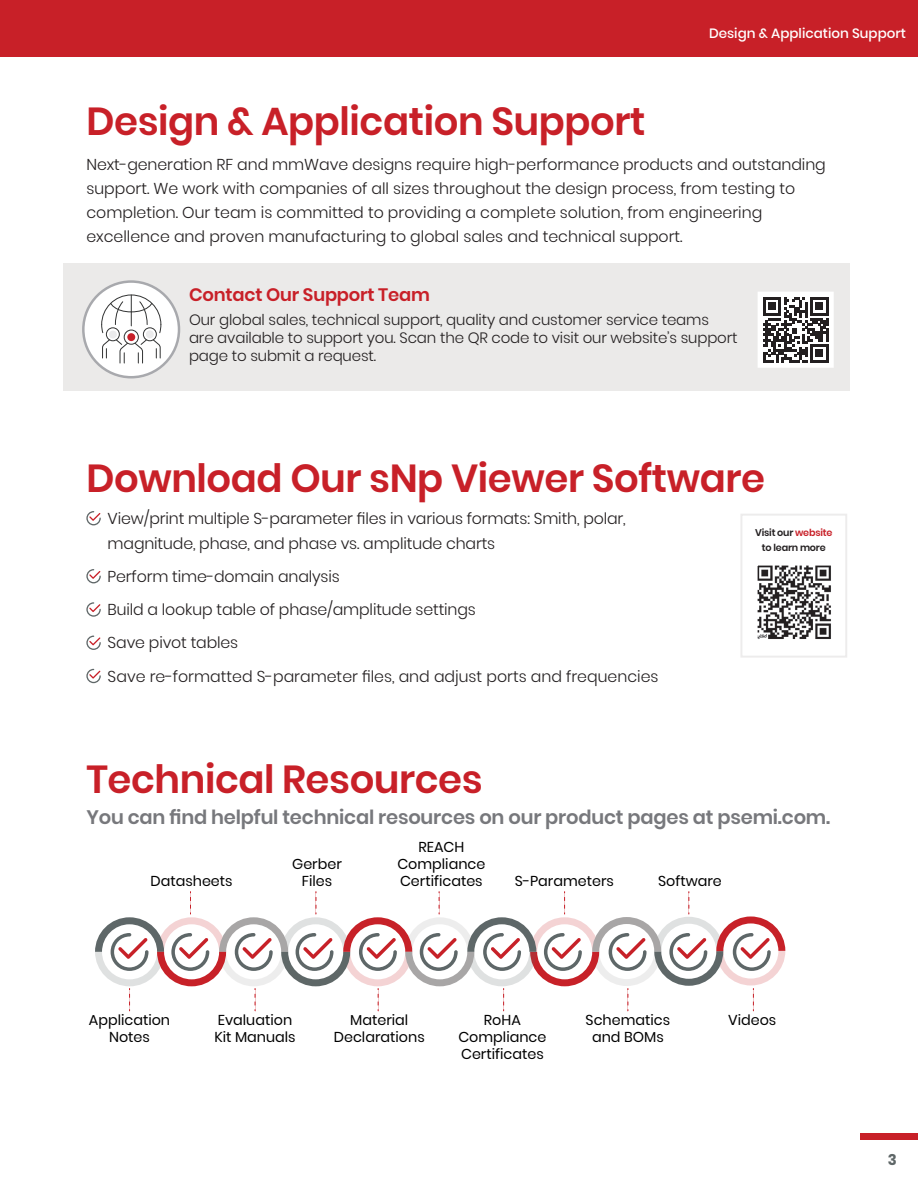
<style>
.page{position:relative;width:918px;height:1188px;background:#fff}
.page>*{position:absolute;margin:0;border:0;box-sizing:border-box;transform-origin:0 0}
.pS_Red_head{font:600 39px "Poppins";letter-spacing:-.01em;color:#c82028}
.pS_grey_subheads{font:600 19.5px "Poppins";letter-spacing:-.01em;color:#77787c}
.pS_red_call_out_head{font:600 18px "Poppins";letter-spacing:-.01em;color:#c82028}
.pS_text{font:300 15.75px/24px "Poppins";color:#231f20}
.Text_-_body_copy{font:300 15.75px/24.8px "Poppins";letter-spacing:-.01em;color:#231f20}
.pS_call_out_text{font:300 15px/18px "Poppins";letter-spacing:-.01em;color:#231f20}
.t1{font:700 15px "Poppins";color:#5f6768}
.t2{font:14.4px/17.2px "Poppins";color:#000;text-align:center}
.t3{font:500 13.5px "Poppins";color:#fff}
.Text_-_body_copy-2{font:600 9.75px/15px "Poppins";letter-spacing:-.02em;color:#231f20;text-align:center}
.s1{color:#c82028}
</style>
<div class="page">
<div style="left:0;top:0;width:918px;height:56px;background:#c82028"></div>
<div style="left:63px;top:263px;width:787px;height:128px;background:#ebeae9"></div>
<div style="left:861px;top:1134px;width:57px;height:6px;background:#c82028"></div>
<svg style="left:758px;top:292px;width:76px;height:76px;background:#9c9b9b"></svg>
<div style="left:83px;top:282px;width:96px;height:95px;background:#fff;border-radius:50%"></div>
<div style="left:82px;top:280px;width:98px;height:98px;border:2px solid #a8a9ad;border-radius:50%"></div>
<svg style="left:101px;top:294px;width:61px;height:70px"></svg>
<svg style="left:86px;top:511px;width:15px;height:14px"></svg>
<svg style="left:86px;top:569px;width:15px;height:14px"></svg>
<svg style="left:86px;top:602px;width:15px;height:15px"></svg>
<svg style="left:86px;top:636px;width:15px;height:14px"></svg>
<svg style="left:86px;top:669px;width:15px;height:14px"></svg>
<svg style="left:95px;top:891px;width:690px;height:120px"></svg>
<svg style="left:757px;top:565px;width:74px;height:74px"></svg>
<div style="left:740px;top:514px;width:107px;height:144px;border:2px solid #edecec"></div>
<p class="t3" style="left:709px;top:25px;width:199px">Design &amp; Application Support</p>
<p class="pS_Red_head" style="left:86px;top:99px;width:561px">Design &amp; Application Support</p>
<p class="pS_text" style="left:86px;top:153px;width:741px">Next-generation RF and mmWave designs require high-performance products and outstanding support. We work with companies of all sizes throughout the design process, from testing to completion. Our team is committed to providing a complete solution, from engineering excellence and proven manufacturing to global sales and technical support.</p>
<p class="pS_red_call_out_head" style="left:189px;top:284px;width:243px">Contact Our Support Team</p>
<p class="pS_call_out_text" style="left:189px;top:311px;width:550px">Our global sales, technical support, quality and customer service teams<br>are available to support you. Scan the QR code to visit our website’s support page to submit a request.</p>
<p class="pS_Red_head" style="left:86px;top:456px;width:680px">Download Our sNp Viewer Software</p>
<p class="Text_-_body_copy" style="left:108px;top:506px;width:520px">View/print multiple S-parameter files in various formats: Smith, polar, magnitude, phase, and phase vs. amplitude charts</p>
<p class="Text_-_body_copy" style="left:108px;top:564px;width:234px">Perform time-domain analysis</p>
<p class="Text_-_body_copy" style="left:108px;top:597px;width:370px">Build a lookup table of phase/amplitude settings</p>
<p class="Text_-_body_copy" style="left:108px;top:631px;width:132px">Save pivot tables</p>
<p class="Text_-_body_copy" style="left:108px;top:664px;width:552px">Save re-formatted S-parameter files, and adjust ports and frequencies</p>
<p class="Text_-_body_copy-2" style="left:755px;top:525px;width:79px">Visit our <span class="s1">website </span>to learn more</p>
<p class="pS_Red_head" style="left:86px;top:757px;width:398px">Technical Resources</p>
<p class="pS_grey_subheads" style="left:86px;top:805px;width:745px">You can find helpful technical resources on our product pages at psemi.com.</p>
<p class="t2" style="left:150px;top:872px;width:84px">Datasheets</p>
<p class="t2" style="left:292px;top:855px;width:51px">Gerber<br>Files</p>
<p class="t2" style="left:397px;top:838px;width:90px">REACH<br>Compliance<br>Certificates</p>
<p class="t2" style="left:515px;top:872px;width:101px">S-Parameters</p>
<p class="t2" style="left:658px;top:872px;width:65px">Software</p>
<p class="t2" style="left:89px;top:1011px;width:83px">Application<br>Notes</p>
<p class="t2" style="left:214px;top:1011px;width:83px;text-align:left">Evaluation<br>Kit Manuals</p>
<p class="t2" style="left:334px;top:1011px;width:92px">Material<br>Declarations</p>
<p class="t2" style="left:458px;top:1011px;width:90px">RoHA<br>Compliance<br>Certificates</p>
<p class="t2" style="left:586px;top:1011px;width:86px">Schematics and BOMs</p>
<p class="t2" style="left:728px;top:1011px;width:50px">Videos</p>
<p class="t1" style="left:888px;top:1151px;width:11px">3</p>
</div>
